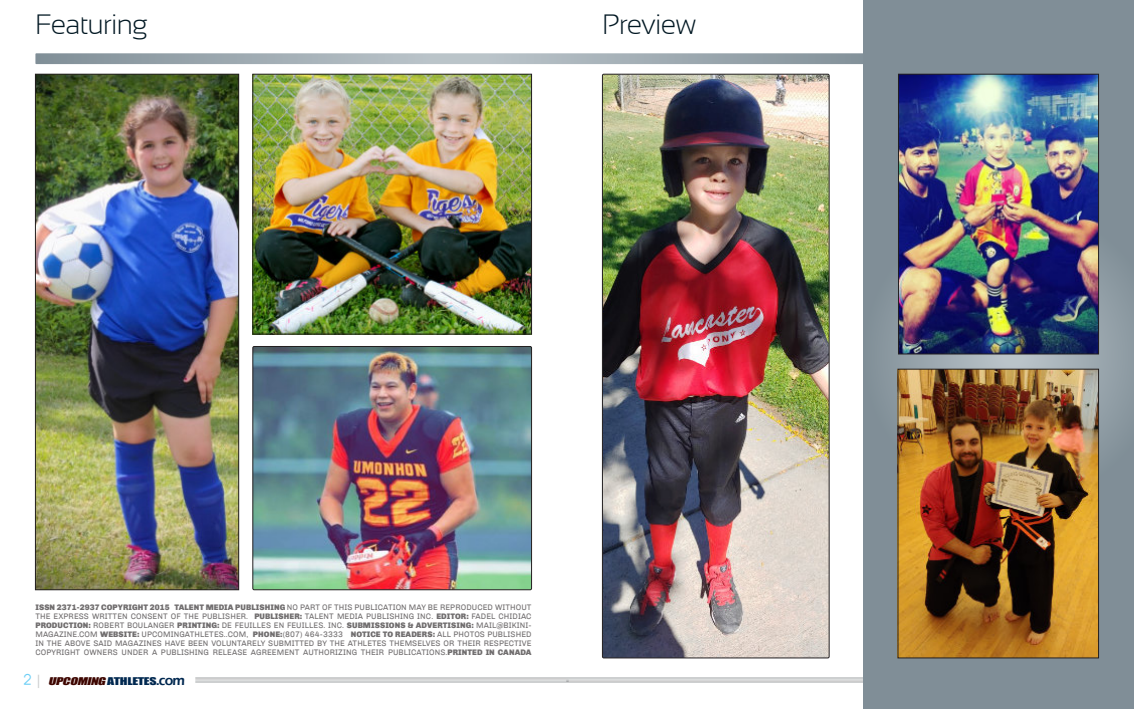
<style>
.page{position:relative;width:1134px;height:709px;background:#fff}
.page>*{position:absolute;margin:0;border:0;box-sizing:border-box;transform-origin:0 0}
.t1{font:300 28px "Sansation";letter-spacing:-.025em;color:#001722}
.t2{font:italic 9.8px "Impact";color:#3e0600;scale:1.43 1}
.t3{font:8px/9px "Chivo";letter-spacing:.01em;color:#706d6e;text-align:justify}
.s1{font-weight:900}
.s2{font-family:"Abeatby Kai";font-style:normal;font-size:14px;color:#6dcff6}
.s3{font-family:"Arial";font-style:normal;font-size:14px;color:#cdcfd0}
.s4{font-style:normal;color:#002850}
.s5{font-family:"Eras ITC";font-weight:600;font-style:normal;font-size:14px;color:#002850}
</style>
<div class="page">
<svg style="left:35px;top:53px;width:847px;height:11px"></svg>
<svg style="left:863px;top:0;width:271px;height:709px"></svg>
<img style="left:253px;top:346px;width:278px;height:243px">
<div style="left:252px;top:346px;width:280px;height:244px;border:1px solid #231f20"></div>
<img style="left:602px;top:74px;width:227px;height:584px">
<div style="left:602px;top:74px;width:228px;height:584px;border:1px solid #231f20"></div>
<img style="left:37px;top:76px;width:200px;height:512px">
<div style="left:35px;top:74px;width:204px;height:516px;border:1px solid #231f20"></div>
<img style="left:254px;top:76px;width:276px;height:256px">
<div style="left:252px;top:74px;width:280px;height:260px;border:1px solid #231f20"></div>
<img style="left:900px;top:76px;width:197px;height:276px">
<div style="left:898px;top:74px;width:201px;height:280px;border:1px solid #231f20"></div>
<img style="left:899px;top:371px;width:198px;height:285px">
<div style="left:897px;top:369px;width:202px;height:289px;border:1px solid #231f20"></div>
<h1 class="t1" style="left:35px;top:14px;width:114px">Featuring</h1>
<h1 class="t1" style="left:602px;top:14px;width:95px">Preview</h1>
<p class="t3" style="left:35px;top:602px;width:498px"><span class="s1">ISSN 2371-2937 COPYRIGHT 2015 TALENT MEDIA PUBLISHING</span> NO PART OF THIS PUBLICATION MAY BE REPRODUCED WITHOUT THE EXPRESS WRITTEN CONSENT OF THE PUBLISHER. <span class="s1">PUBLISHER:</span> TALENT MEDIA PUBLISHING INC. <span class="s1">EDITOR:</span> FADEL CHIDIAC <span class="s1">PRODUCTION:</span> ROBERT BOULANGER <span class="s1">PRINTING:</span> DE FEUILLES EN FEUILLES. INC. <span class="s1">SUBMISSIONS &amp; ADVERTISING:</span> MAIL@BIKINI-MAGAZINE.COM <span class="s1">WEBSITE:</span> UPCOMINGATHLETES..COM, <span class="s1">PHONE:</span>(807) 464-3333 <span class="s1">NOTICE TO READERS:</span> ALL PHOTOS PUBLISHED IN THE ABOVE SAID MAGAZINES HAVE BEEN VOLUNTARELY SUBMITTED BY THE ATHLETES THEMSELVES OR THEIR RESPECTIVE COPYRIGHT OWNERS UNDER A PUBLISHING RELEASE AGREEMENT AUTHORIZING THEIR PUBLICATIONS.<span class="s1">PRINTED IN CANADA</span></p>
<p class="t2" style="left:24px;top:677px;width:114px"><span class="s2">2</span> <span class="s3">|</span> UPCOMING<span class="s4">ATHLETES</span><span class="s5">.com</span></p>
</div>
